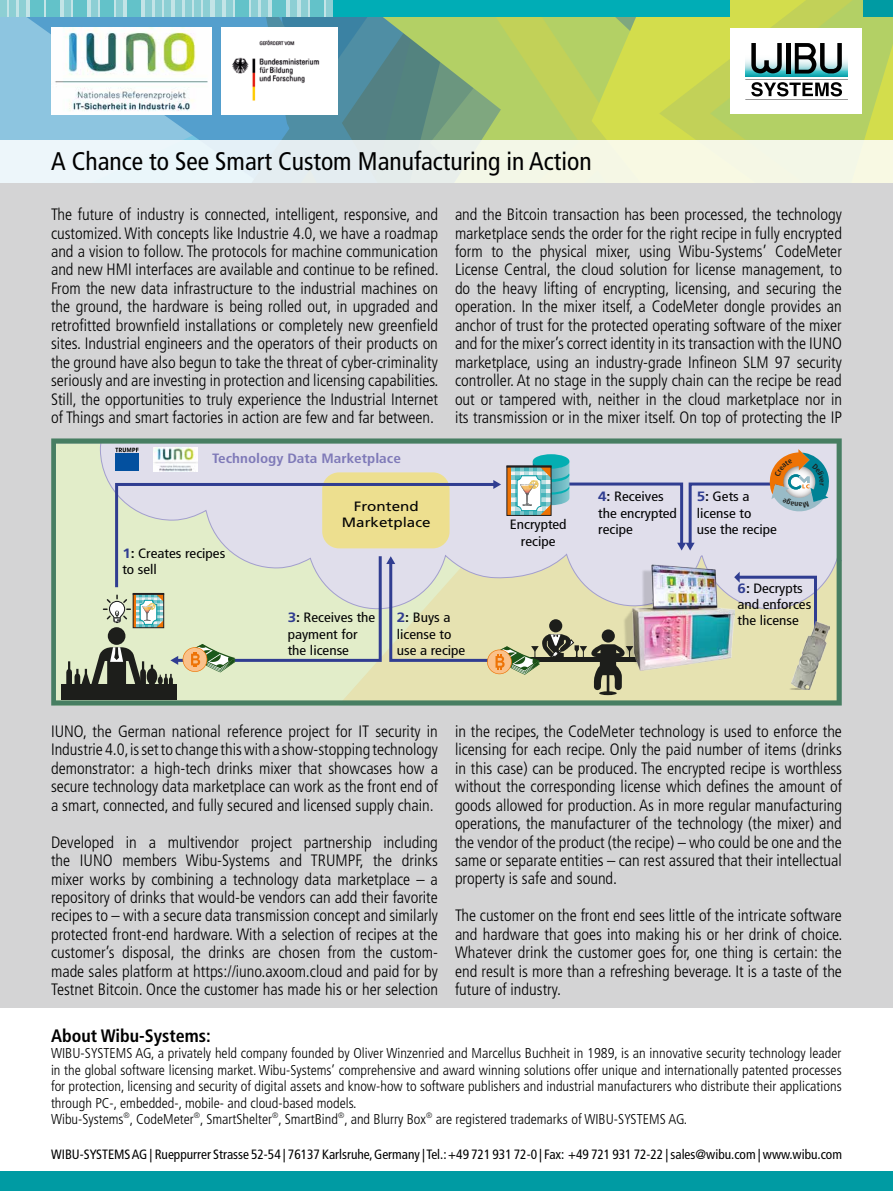
<style>
.page{position:relative;width:893px;height:1191px;background:#fff}
.page>*{position:absolute;margin:0;border:0;box-sizing:border-box;transform-origin:0 0}
.t1{font:condensed 25.5px "Frutiger LT";color:#000}
.t2{font:700 condensed 18px "Frutiger LT";color:#000}
.t3{font:300 condensed 16.5px/18.5px "Frutiger LT";color:#000;text-align:justify}
.t4{font:300 condensed 14.25px/16.5px "Frutiger LT";color:#000}
.t5{font:condensed 13.5px/16.2px "Frutiger LT";color:#030304;scale:1.12 1}
.t6{font:condensed 13.5px "Frutiger LT";color:#000}
.t7{font:700 condensed 13.5px "Frutiger LT";color:#7f7ab8;scale:1.12 1}
.t8{font:13.5px/16.2px "Frutiger LT";color:#030304;text-align:center;scale:1.12 1}
.t9{font:300 condensed 7.8px "Frutiger LT";color:#000}
.s1{font-weight:700;font-stretch:normal;color:#303d91}
.s2{font-weight:700}
</style>
<div class="page">
<svg style="left:0;top:17px;width:216px;height:123px;background:#81bcdc"></svg>
<div style="left:216px;top:17px;width:44px;height:123px;background:#549fcd"></div>
<svg style="left:260px;top:17px;width:214px;height:123px;background:#66978a"></svg>
<svg style="left:474px;top:17px;width:118px;height:123px;background:#b5ce62"></svg>
<svg style="left:592px;top:17px;width:67px;height:123px;background:#c9d853"></svg>
<svg style="left:872px;top:17px;width:21px;height:123px;background:#c2d658"></svg>
<svg style="left:659px;top:0;width:213px;height:140px;background:#c5d65a"></svg>
<div style="left:0;top:140px;width:893px;height:43px;background:linear-gradient(to right,#e6f2fc,#f7f7df)"></div>
<div style="left:0;top:183px;width:893px;height:824px;background:#d4d4d5"></div>
<div style="left:0;top:1171px;width:893px;height:20px;background:#009ba3"></div>
<div style="left:863px;top:0;width:30px;height:17px;background:#009ba3"></div>
<div style="left:0;top:0;width:730px;height:17px;background:#00adb6"></div>
<svg style="left:7px;top:0;width:319px;height:17px;background:#b7dfe3"></svg>
<div style="left:0;top:0;width:7px;height:17px;background:#8dcfd4"></div>
<div style="left:9px;top:0;width:7px;height:17px;background:#8dcfd4"></div>
<div style="left:19px;top:0;width:6px;height:17px;background:#8dcfd4"></div>
<div style="left:30px;top:0;width:13px;height:17px;background:#63c2c9"></div>
<div style="left:46px;top:0;width:13px;height:17px;background:#63c2c9"></div>
<div style="left:64px;top:0;width:7px;height:17px;background:#8dcfd4"></div>
<div style="left:73px;top:0;width:13px;height:17px;background:#63c2c9"></div>
<div style="left:91px;top:0;width:7px;height:17px;background:#8dcfd4"></div>
<div style="left:101px;top:0;width:13px;height:17px;background:#63c2c9"></div>
<div style="left:117px;top:0;width:6px;height:17px;background:#8dcfd4"></div>
<div style="left:128px;top:0;width:13px;height:17px;background:#63c2c9"></div>
<div style="left:145px;top:0;width:7px;height:17px;background:#8dcfd4"></div>
<div style="left:155px;top:0;width:6px;height:17px;background:#8dcfd4"></div>
<div style="left:164px;top:0;width:7px;height:17px;background:#8dcfd4"></div>
<div style="left:175px;top:0;width:7px;height:17px;background:#8dcfd4"></div>
<div style="left:185px;top:0;width:6px;height:17px;background:#8dcfd4"></div>
<div style="left:194px;top:0;width:7px;height:17px;background:#8dcfd4"></div>
<div style="left:203px;top:0;width:7px;height:17px;background:#8dcfd4"></div>
<div style="left:215px;top:0;width:6px;height:17px;background:#8dcfd4"></div>
<div style="left:251px;top:0;width:7px;height:17px;background:#8dcfd4"></div>
<div style="left:261px;top:0;width:6px;height:17px;background:#8dcfd4"></div>
<div style="left:235px;top:0;width:13px;height:17px;background:#63c2c9"></div>
<div style="left:226px;top:0;width:6px;height:17px;background:#8dcfd4"></div>
<div style="left:272px;top:0;width:13px;height:17px;background:#63c2c9"></div>
<div style="left:290px;top:0;width:6px;height:17px;background:#8dcfd4"></div>
<div style="left:301px;top:0;width:7px;height:17px;background:#8dcfd4"></div>
<div style="left:310px;top:0;width:14px;height:17px;background:#63c2c9"></div>
<div style="left:326px;top:0;width:7px;height:17px;background:#8dcfd4"></div>
<div style="left:731px;top:29px;width:131px;height:85px;background:#fff"></div>
<svg style="left:751px;top:82px;width:91px;height:14px"></svg>
<hr style="left:745px;top:79px;width:103px;height:1px;background:#000">
<hr style="left:745px;top:99px;width:103px;height:1px;background:#000">
<svg style="left:745px;top:54px;width:103px;height:22px"></svg>
<svg style="left:751px;top:43px;width:31px;height:30px"></svg>
<hr style="left:786px;top:43px;width:4px;height:30px;background:#000">
<svg style="left:795px;top:43px;width:47px;height:31px"></svg>
<img style="left:51px;top:28px;width:160px;height:87px">
<img style="left:221px;top:28px;width:116px;height:87px">
<svg style="left:51px;top:438px;width:791px;height:267px;background:#9bb293"></svg>
<svg style="left:66px;top:438px;width:763px;height:256px;background:#ced1c3"></svg>
<h1 class="t1" style="left:51px;top:146px;width:542px">A Chance to See Smart Custom Manufacturing in Action</h1>
<p class="t3" style="left:51px;top:205px;width:389px">The future of industry is connected, intelligent, responsive, and customized. With concepts like Industrie 4.0, we have a roadmap and a vision to follow. The protocols for machine communication and new HMI interfaces are available and continue to be refined.<br>From the new data infrastructure to the industrial machines on the ground, the hardware is being rolled out, in upgraded and retrofitted brownfield installations or completely new greenfield sites. Industrial engineers and the operators of their products on the ground have also begun to take the threat of cyber-criminality seriously and are investing in protection and licensing capabilities.<br>Still, the opportunities to truly experience the Industrial Internet of Things and smart factories in action are few and far between.</p>
<p class="t3" style="left:455px;top:205px;width:388px">and the Bitcoin transaction has been processed, the technology marketplace sends the order for the right recipe in fully encrypted form to the physical mixer, using Wibu-Systems’ CodeMeter License Central, the cloud solution for license management, to do the heavy lifting of encrypting, licensing, and securing the operation. In the mixer itself, a CodeMeter dongle provides an anchor of trust for the protected operating software of the mixer and for the mixer’s correct identity in its transaction with the IUNO marketplace, using an industry-grade Infineon SLM 97 security controller. At no stage in the supply chain can the recipe be read out or tampered with, neither in the cloud marketplace nor in its transmission or in the mixer itself. On top of protecting the IP</p>
<p class="t7" style="left:212px;top:450px;width:170px">Technology Data Marketplace</p>
<p class="t5" style="left:122px;top:545px;width:93px"><span class="s1">1</span><span class="s2">:</span> Creates recipes to sell</p>
<p class="t8" style="left:342px;top:498px;width:81px">Frontend<br>Marketplace</p>
<p class="t5" style="left:288px;top:609px;width:80px"><span class="s1">3</span><span class="s2">:</span> Receives the payment for the license</p>
<p class="t5" style="left:397px;top:609px;width:63px"><span class="s1">2</span><span class="s2">:</span> Buys a license to use a recipe</p>
<p class="t5" style="left:510px;top:516px;width:52px;text-align:center">Encrypted recipe</p>
<p class="t5" style="left:598px;top:488px;width:72px"><span class="s1">4</span><span class="s2">:</span> Receives the encrypted recipe</p>
<p class="t5" style="left:697px;top:488px;width:73px"><span class="s1">5</span><span class="s2">:</span> Gets a license to<br>use the recipe</p>
<p class="t5" style="left:738px;top:580px;width:67px"><span class="s1">6</span><span class="s2">:</span> Decrypts and enforces the license</p>
<p class="t3" style="left:51px;top:722px;width:388px">IUNO, the German national reference project for IT security in Industrie 4.0, is set to change this with a show-stopping technology demonstrator: a high-tech drinks mixer that showcases how a secure technology data marketplace can work as the front end of a smart, connected, and fully secured and licensed supply chain.</p>
<p class="t3" style="left:51px;top:833px;width:388px">Developed in a multivendor project partnership including the IUNO members Wibu-Systems and TRUMPF, the drinks mixer works by combining a technology data marketplace – a repository of drinks that would-be vendors can add their favorite recipes to – with a secure data transmission concept and similarly protected front-end hardware. With a selection of recipes at the customer’s disposal, the drinks are chosen from the custom&shy;made sales platform at https://iuno.axoom.cloud and paid for by Testnet Bitcoin. Once the customer has made his or her selection</p>
<p class="t3" style="left:455px;top:722px;width:388px">in the recipes, the CodeMeter technology is used to enforce the licensing for each recipe. Only the paid number of items (drinks in this case) can be produced. The encrypted recipe is worthless without the corresponding license which defines the amount of goods allowed for production. As in more regular manufacturing operations, the manufacturer of the technology (the mixer) and the vendor of the product (the recipe) – who could be one and the same or separate entities – can rest assured that their intellectual property is safe and sound.</p>
<p class="t3" style="left:455px;top:906px;width:389px">The customer on the front end sees little of the intricate software and hardware that goes into making his or her drink of choice.<br>Whatever drink the customer goes for, one thing is certain: the end result is more than a refreshing beverage. It is a taste of the future of industry.</p>
<p class="t2" style="left:51px;top:1024px;width:161px">About Wibu-Systems:</p>
<p class="t4" style="left:51px;top:1045px;width:792px">WIBU-SYSTEMS AG, a privately held company founded by Oliver Winzenried and Marcellus Buchheit in 1989, is an innovative security technology leader in the global software licensing market. Wibu-Systems’ comprehensive and award winning solutions offer unique and internationally patented processes for protection, licensing and security of digital assets and know-how to software publishers and industrial manufacturers who distribute their applications through PC-, embedded-, mobile- and cloud-based models.<br>Wibu-Systems , CodeMeter , SmartShelter , SmartBind , and Blurry Box</p>
<p class="t9" style="left:124px;top:1110px;width:8px">®</p>
<p class="t9" style="left:194px;top:1110px;width:8px">®</p>
<p class="t9" style="left:272px;top:1110px;width:8px">®</p>
<p class="t9" style="left:338px;top:1110px;width:8px">®</p>
<p class="t9" style="left:426px;top:1110px;width:8px">®</p>
<p class="t4" style="left:436px;top:1111px;width:253px">are registered trademarks of WIBU-SYSTEMS AG.</p>
<p class="t6" style="left:51px;top:1146px;width:792px">WIBU-SYSTEMS AG | Rueppurrer Strasse 52-54 | 76137 Karlsruhe, Germany | Tel.: +49 721 931 72-0 | Fax: +49 721 931 72-22 | sales@wibu.com | www.wibu.com</p>
</div>
